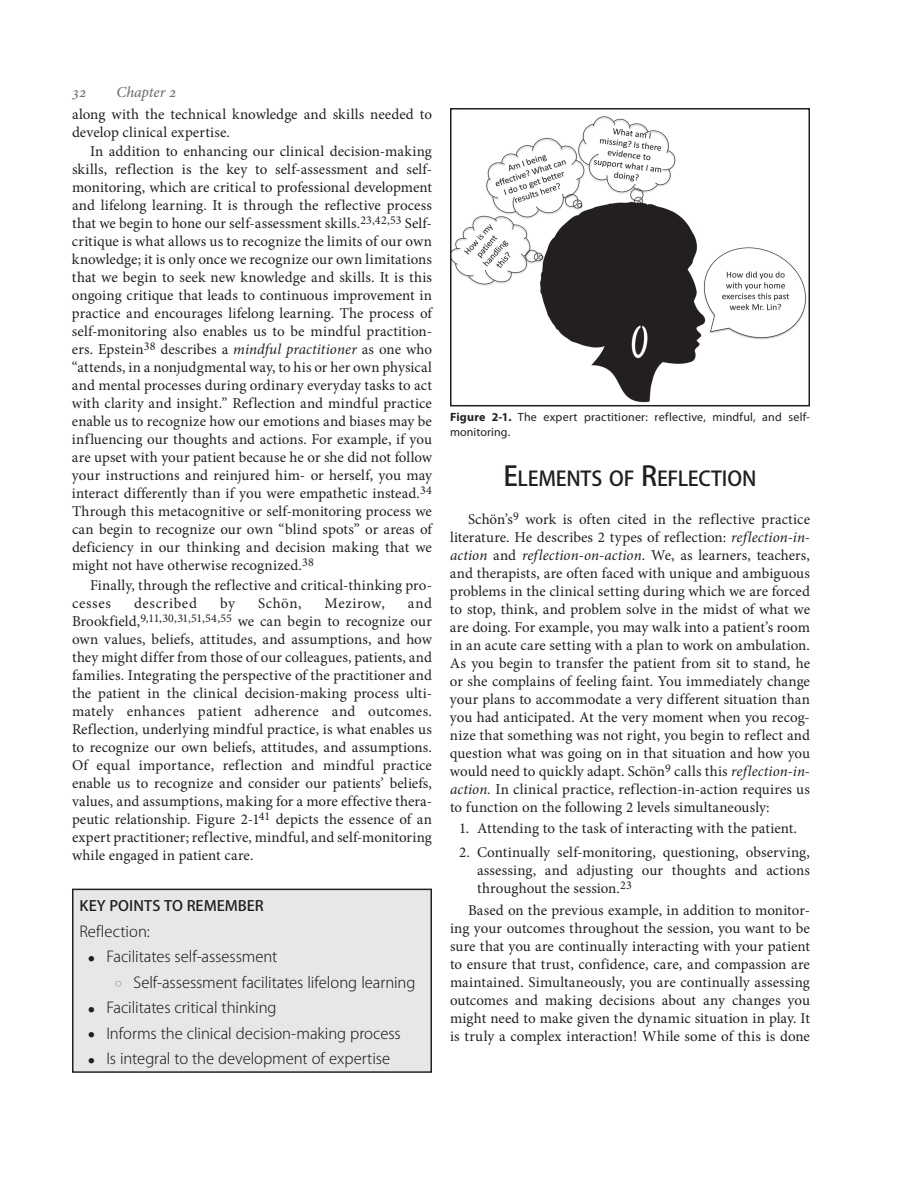
<style>
.page{position:relative;width:918px;height:1188px;background:#fff}
.page>*{position:absolute;margin:0;border:0;box-sizing:border-box;transform-origin:0 0}
.t1{font:20.25px "Adobe Fan Heiti Std Bold E Ten B5 H";letter-spacing:-.005em;color:#231f20}
.t2{font:15px/18px "Minion Pro";letter-spacing:.01em;color:#231f20;text-align:justify}
.t3{font:15px "Koz Go Pro Light 90 msp RKSJ H";letter-spacing:-.005em;color:#231f20}
.t4{font:15px "Minion Pro";letter-spacing:.045em;color:#231f20}
.t5{font:15px "Minion Pro";letter-spacing:.04em;color:#231f20}
.t6{font:italic 15px "Adobe Hebrew";color:#6c6d70}
.t7{font:14.25px "Koz Go Pro Medium 90 msp RKSJ H";color:#231f20;scale:1.05 1}
.t8{font:12px/14.4px "Myriad Pro";letter-spacing:.02em;color:#231f20}
.s1{font-family:"Adobe Hebrew";font-style:italic;color:#6c6d70}
.s2{font-style:italic}
.s3{font-family:"Koz Go Pro Regular 90 msp RKSJ H";font-size:6px}
.s4{font-weight:700}
.s5{font-size:27px}
</style>
<div class="page">
<div style="left:73px;top:889px;width:358px;height:183px;background:#e6e7e9"></div>
<div style="left:72px;top:889px;width:360px;height:184px;border:2px solid #231f20"></div>
<img style="left:453px;top:116px;width:353px;height:287px">
<div style="left:450px;top:108px;width:360px;height:298px;border:2px solid #231f20"></div>
<p class="t2" style="left:72px;top:82px;width:362px;line-height:22.2px;text-indent:45px"><span class="s1">Chapter 2<br></span>along with the technical knowledge and skills needed to</p>
<p class="t2" style="left:90px;top:124px;width:344px;line-height:19.5px;text-indent:-18px">develop clinical expertise.<br>In addition to enhancing our clinical decision- making</p>
<p class="t2" style="left:72px;top:162px;width:362px">skills, reflection is the key to self- assessment and self&shy;monitoring, which are critical to professional development and lifelong learning. It is through the reflective pro cess that we begin to hone our self- assessment skills.<sup>23,42,53</sup> Self&shy;critique is what allows us to recognize the limits of our own knowledge; it is only once we recognize our own limitations that we begin to seek new knowledge and skills. It is this ongoing critique that leads to continuous improvement in practice and encourages lifelong learning. The pro cess of self- monitoring also enables us to be mindful prac ti tion&shy;ers. Epstein<sup>38</sup> describes a <span class="s2">mindful practitioner</span> as one who “attends, in a nonjudgmental way, to his or her own physical and mental pro cesses during ordinary everyday tasks to act with clarity and insight.” Reflection and mindful practice enable us to recognize how our emotions and biases may be influencing our thoughts and actions. For example, if you are upset with your patient because he or she did not follow your instructions and reinjured him- or herself, you may interact differently than if you were empathetic instead.<sup>34<br></sup>Through this metacognitive or self- monitoring pro cess we can begin to recognize our own “blind spots” or areas of deficiency in our thinking and decision making that we might not have other wise recognized.<sup>38</sup></p>
<p class="t2" style="left:72px;top:577px;width:362px;text-indent:18px">Fi nally, through the reflective and critical- thinking pro&shy;cesses</p>
<p class="t6" style="left:72px;top:86px;width:16px">32</p>
<p class="t2" style="left:72px;top:595px;width:362px;text-indent:336px">and Brookfield,<sup>9,11,30,31,51,54,55</sup> we can begin to recognize our own values, beliefs, attitudes, and assumptions, and how they might differ from those of our colleagues, patients, and families. Integrating the perspective of the practitioner and the patient in the clinical decision- making pro cess ulti&shy;mately enhances patient adherence and outcomes.<br>Reflection, under lying mindful practice, is what enables us to recognize our own beliefs, attitudes, and assumptions.<br>Of equal importance, reflection and mindful practice enable us to recognize and consider our patients’ beliefs, values, and assumptions, making for a more effective thera&shy;peutic relationship. Figure 2-1<sup>41</sup> depicts the essence of an expert practitioner; reflective, mindful, and self- monitoring while engaged in patient care.</p>
<p class="t4" style="left:134px;top:597px;width:64px">described</p>
<p class="t2" style="left:220px;top:595px;width:16px">by</p>
<p class="t2" style="left:258px;top:595px;width:45px">Schön,</p>
<p class="t5" style="left:325px;top:597px;width:62px">Mezirow,</p>
<p class="t7" style="left:80px;top:900px;width:177px">KEY POINTS TO REMEMBER</p>
<p class="t3" style="left:80px;top:925px;width:72px">Reflection:</p>
<p class="t3" style="left:88px;top:951px;width:190px"><span class="s3">●</span> Facilitates self- assessment</p>
<p class="t3" style="left:116px;top:976px;width:302px"><span class="s3">○</span> Self- assessment facilitates lifelong learning</p>
<p class="t3" style="left:88px;top:1002px;width:190px"><span class="s3">●</span> Facilitates critical thinking</p>
<p class="t3" style="left:88px;top:1027px;width:314px"><span class="s3">●</span> Informs the clinical decision- making pro cess</p>
<p class="t3" style="left:88px;top:1053px;width:303px"><span class="s3">●</span> Is integral to the development of expertise</p>
<p class="t8" style="left:450px;top:411px;width:361px"><span class="s4">Figure 2-1.</span> The expert practitioner: reflective, mindful, and self&shy;monitoring.</p>
<p class="t1" style="left:504px;top:471px;width:254px"><span class="s5">E</span>LEMENTS OF <span class="s5">R</span>EFLECTION</p>
<p class="t2" style="left:450px;top:511px;width:362px;text-indent:18px">Schön’s<sup>9</sup> work is often cited in the reflective practice lit er a ture. He describes 2 types of reflection: <span class="s2">reflection- in&shy;action</span> and <span class="s2">reflection- on- action</span>. We, as learners, teachers, and therapists, are often faced with unique and ambiguous prob lems in the clinical setting during which we are forced to stop, think, and prob lem solve in the midst of what we are doing. For example, you may walk into a patient’s room in an acute care setting with a plan to work on ambulation.<br>As you begin to transfer the patient from sit to stand, he or she complains of feeling faint. You immediately change your plans to accommodate a very dif fer ent situation than you had anticipated. At the very moment when you recog&shy;nize that something was not right, you begin to reflect and question what was going on in that situation and how you would need to quickly adapt. Schön<sup>9</sup> calls this <span class="s2">reflection- in&shy;action.</span> In clinical practice, reflection- in- action requires us to function on the following 2 levels si mul ta neously:</p>
<p class="t2" style="left:459px;top:820px;width:339px">1. Attending to the task of interacting with the patient.</p>
<p class="t2" style="left:477px;top:844px;width:334px;text-indent:-18px">2. Continually self- monitoring, questioning, observing, assessing, and adjusting our thoughts and actions throughout the session.<sup>23</sup></p>
<p class="t2" style="left:450px;top:902px;width:362px;text-indent:18px">Based on the previous example, in addition to monitor&shy;ing your outcomes throughout the session, you want to be sure that you are continually interacting with your patient to ensure that trust, confidence, care, and compassion are maintained. Si mul ta neously, you are continually assessing outcomes and making decisions about any changes you might need to make given the dynamic situation in play. It is truly a complex interaction! While some of this is done</p>
</div>
